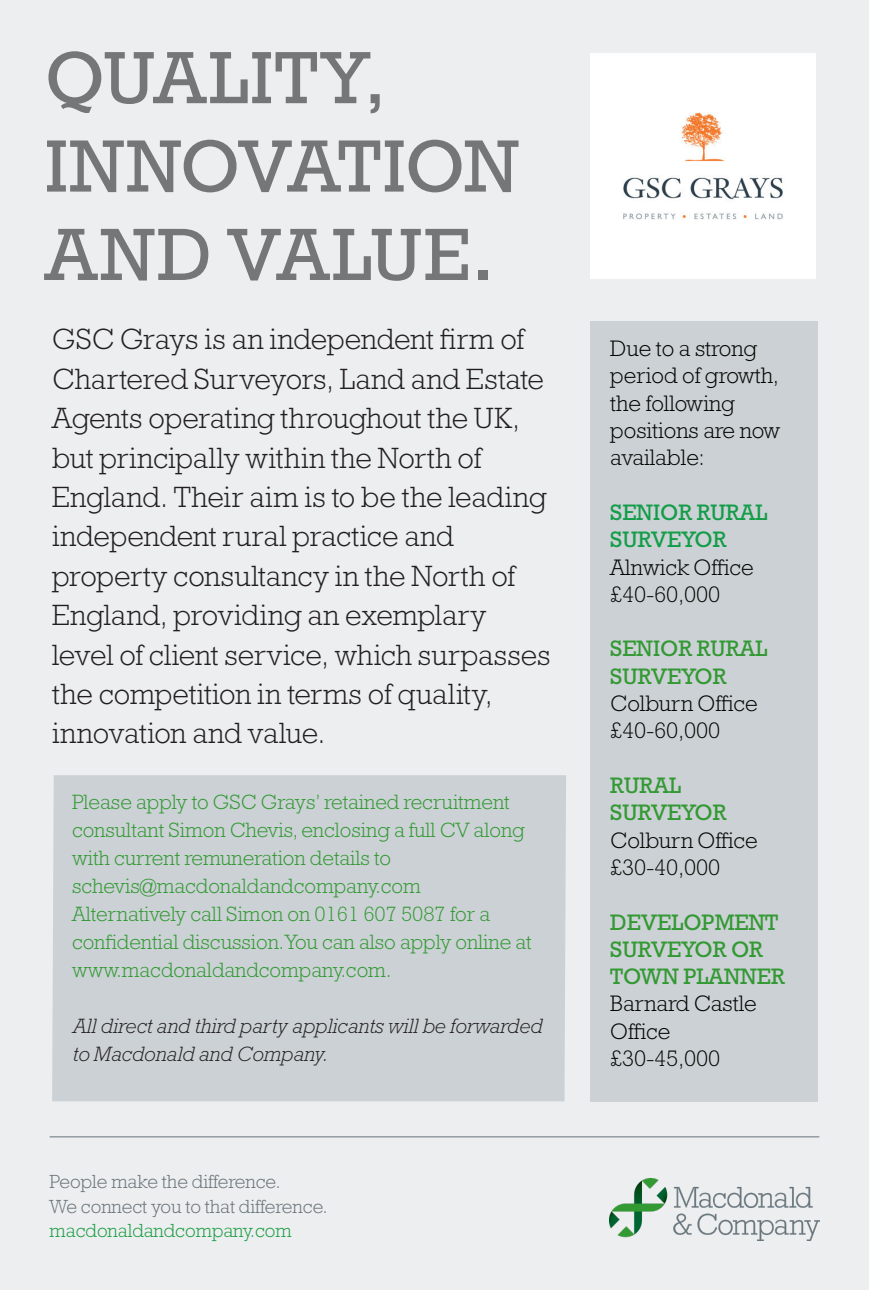
<style>
.page{position:relative;width:869px;height:1290px;background:#fff}
.page>*{position:absolute;margin:0;border:0;box-sizing:border-box;transform-origin:0 0}
.t1{font:75.25px "Rockwell Std";letter-spacing:.02em;color:#747678}
.t2{font:75.25px "Rockwell Std";letter-spacing:-.015em;color:#747678}
.t3{font:300 29.75px/39.4px "Rockwell Std";letter-spacing:-.005em;color:#231f20}
.t4{font:300 22.75px/27.3px "Rockwell Std";color:#040503}
.t5{font:22.75px/27.3px "Rockwell Std";color:#393}
.t6{font:22.75px/27.3px "Rockwell Std";color:#139d48}
.t7{font:300 21px/28px "Rockwell Std";color:#393}
.t8{font:italic 300 21px/28px "Rockwell Std";color:#231f20}
.H___Tag_line__grey{font:300 19.25px/24.5px "Rockwell Std";color:#697379}
.I___Web_address__gre{font:300 19.25px "Rockwell Std";color:#1b9c42}
.s1{font-weight:300;color:#040503}
</style>
<div class="page">
<div style="left:0;top:0;width:868px;height:1290px;background:#eceef0"></div>
<div style="left:590px;top:321px;width:227px;height:780px;background:#cbd1d5"></div>
<img style="left:609px;top:1179px;width:210px;height:61px">
<hr style="left:50px;top:1136px;width:769px;height:1px;background:#697379">
<div style="left:590px;top:53px;width:225px;height:225px;background:#fff"></div>
<div style="left:52px;top:775px;width:514px;height:326px;background:#cbd1d5"></div>
<p class="t1" style="left:45px;top:34px;width:343px">QUALITY,</p>
<p class="t2" style="left:45px;top:123px;width:475px">INNOVATION</p>
<p class="t1" style="left:45px;top:211px;width:450px">AND VALUE.</p>
<p class="t3" style="left:52px;top:320px;width:499px">GSC Grays is an independent firm of Chartered Surveyors, Land and Estate Agents operating throughout the UK, but principally within the North of England. Their aim is to be the leading independent rural practice and property consultancy in the North of England, providing an exemplary level of client service, which surpasses the competition in terms of quality, innovation and value.</p>
<p class="t7" style="left:72px;top:788px;width:454px">Please apply to GSC Grays’ retained recruitment consultant Simon Chevis, enclosing a full CV along with current remuneration details to</p>
<p class="t7" style="left:72px;top:872px;width:461px">schevis@macdonaldandcompany.com Alternatively call Simon on 0161 607 5087 for a confidential discussion. You can also apply online at www.macdonaldandcompany.com.</p>
<p class="t8" style="left:72px;top:1012px;width:471px">All direct and third party applicants will be forwarded to Macdonald and Company.</p>
<p class="H___Tag_line__grey" style="left:50px;top:1169px;width:279px">People make the difference.<br>We connect you to that difference.</p>
<p class="I___Web_address__gre" style="left:50px;top:1220px;width:243px">macdonaldandcompany.com</p>
<p class="t4" style="left:610px;top:335px;width:171px">Due to a strong period of growth, the following positions are now available:</p>
<p class="t6" style="left:610px;top:498px;width:158px">SENIOR RURAL<br>SURVEYOR</p>
<p class="t4" style="left:610px;top:553px;width:145px">Alnwick Office</p>
<p class="t4" style="left:610px;top:580px;width:111px">£40-60,000</p>
<p class="t5" style="left:610px;top:635px;width:158px">SENIOR RURAL<br>SURVEYOR</p>
<p class="t4" style="left:610px;top:690px;width:149px">Colburn Office</p>
<p class="t4" style="left:610px;top:717px;width:111px">£40-60,000</p>
<p class="t5" style="left:610px;top:771px;width:149px">RURAL<br>SURVEYOR<br><span class="s1">Colburn Office</span></p>
<p class="t4" style="left:610px;top:853px;width:111px">£30-40,000</p>
<p class="t5" style="left:610px;top:908px;width:176px">DEVELOPMENT<br>SURVEYOR OR<br>TOWN PLANNER</p>
<p class="t4" style="left:610px;top:990px;width:148px">Barnard Castle<br>Office</p>
<p class="t4" style="left:610px;top:1044px;width:111px">£30-45,000</p>
</div>
